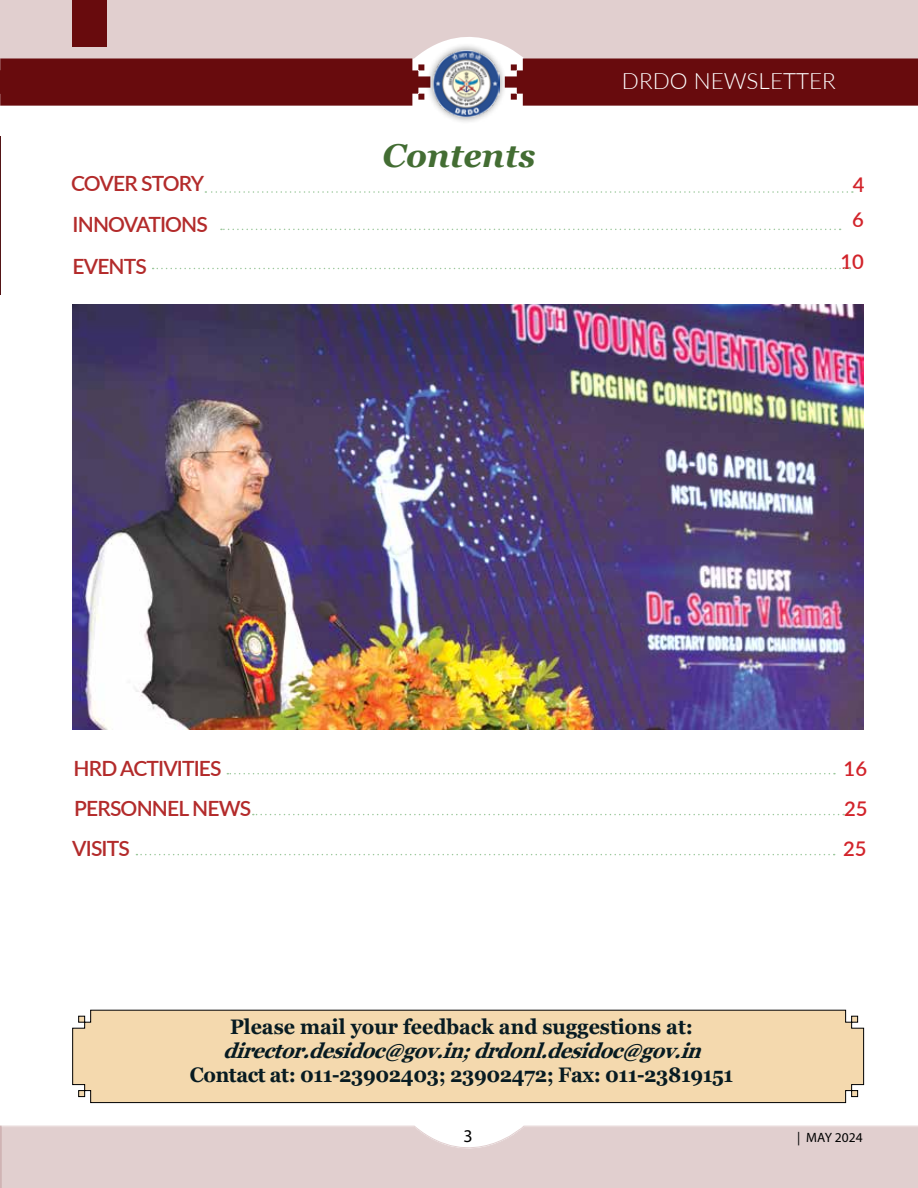
<style>
.page{position:relative;width:918px;height:1188px;background:#fff}
.page>*{position:absolute;margin:0;border:0;box-sizing:border-box;transform-origin:0 0}
.t1{font:italic 700 33px "Georgia";color:#436d33}
.t2{font:300 22.5px "Lato";color:#fff}
.t3{font:600 21px "Lato";letter-spacing:-.04em;color:#b32b2b}
.t4{font:700 21px "Georgia";letter-spacing:-.02em;color:#071b22;scale:.94 1}
.t5{font:italic 700 21px "Georgia";color:#071b22;scale:.94 1}
.t6{font:700 21px "Georgia";color:#071b22;scale:.94 1}
.t7{font:600 20.25px "Lato";color:#d2232a}
.t8{font:18px "Myriad Pro";color:#000}
.t9{font:13.5px "Myriad Pro";color:#000}
</style>
<div class="page">
<div style="left:508px;top:59px;width:410px;height:47px;background:#680b0d"></div>
<div style="left:0;top:59px;width:425px;height:47px;background:#680b0d"></div>
<svg style="left:0;top:1125px;width:918px;height:2px;background:#f0e7e7"></svg>
<div style="left:0;top:1127px;width:918px;height:61px;background:#e1cfcf"></div>
<div style="left:0;top:0;width:918px;height:59px;background:#e1cfcf"></div>
<div style="left:425px;top:43px;width:83px;height:82px;background:#000;opacity:.5"></div>
<img style="left:434px;top:51px;width:65px;height:66px">
<div style="left:73px;top:0;width:34px;height:46px;background:#680b0d"></div>
<hr style="left:0;top:136px;width:1px;height:158px;background:#531416">
<div style="left:72px;top:1009px;width:792px;height:94px;background:#f4d9ae"></div>
<svg style="left:253px;top:814px;width:591px;height:1px"></svg>
<svg style="left:205px;top:191px;width:648px;height:2px"></svg>
<svg style="left:227px;top:773px;width:608px;height:1px"></svg>
<svg style="left:136px;top:854px;width:699px;height:1px"></svg>
<svg style="left:153px;top:268px;width:697px;height:1px"></svg>
<svg style="left:221px;top:229px;width:620px;height:1px"></svg>
<img style="left:72px;top:305px;width:792px;height:425px">
<h1 class="t1" style="left:382px;top:134px;width:155px">Contents</h1>
<p class="t2" style="left:622px;top:65px;width:215px">DRDO NEWSLETTER</p>
<p class="t3" style="left:71px;top:168px;width:135px">COVER STORY</p>
<p class="t7" style="left:853px;top:170px;width:13px">4</p>
<p class="t3" style="left:73px;top:209px;width:137px">INNOVATIONS</p>
<p class="t7" style="left:852px;top:205px;width:13px">6</p>
<p class="t3" style="left:73px;top:251px;width:76px">EVENTS</p>
<p class="t7" style="left:841px;top:247px;width:25px">10</p>
<p class="t3" style="left:74px;top:753px;width:150px">HRD ACTIVITIES</p>
<p class="t7" style="left:844px;top:754px;width:25px">16</p>
<p class="t3" style="left:74px;top:793px;width:178px">PERSONNEL NEWS</p>
<p class="t7" style="left:844px;top:794px;width:25px">25</p>
<p class="t3" style="left:72px;top:833px;width:59px">VISITS</p>
<p class="t7" style="left:843px;top:834px;width:25px">25</p>
<p class="t6" style="left:230px;top:1013px;width:494px">Please mail your feedback and suggestions at:</p>
<p class="t5" style="left:223px;top:1037px;width:520px">director.desidoc@gov.in;drdonl.desidoc@gov.in</p>
<p class="t4" style="left:190px;top:1061px;width:580px">Contact at: 011-23902403; 23902472; Fax: 011-23819151</p>
<p class="t8" style="left:463px;top:1125px;width:11px">3</p>
<p class="t9" style="left:797px;top:1129px;width:67px">| MAY 2024</p>
</div>
